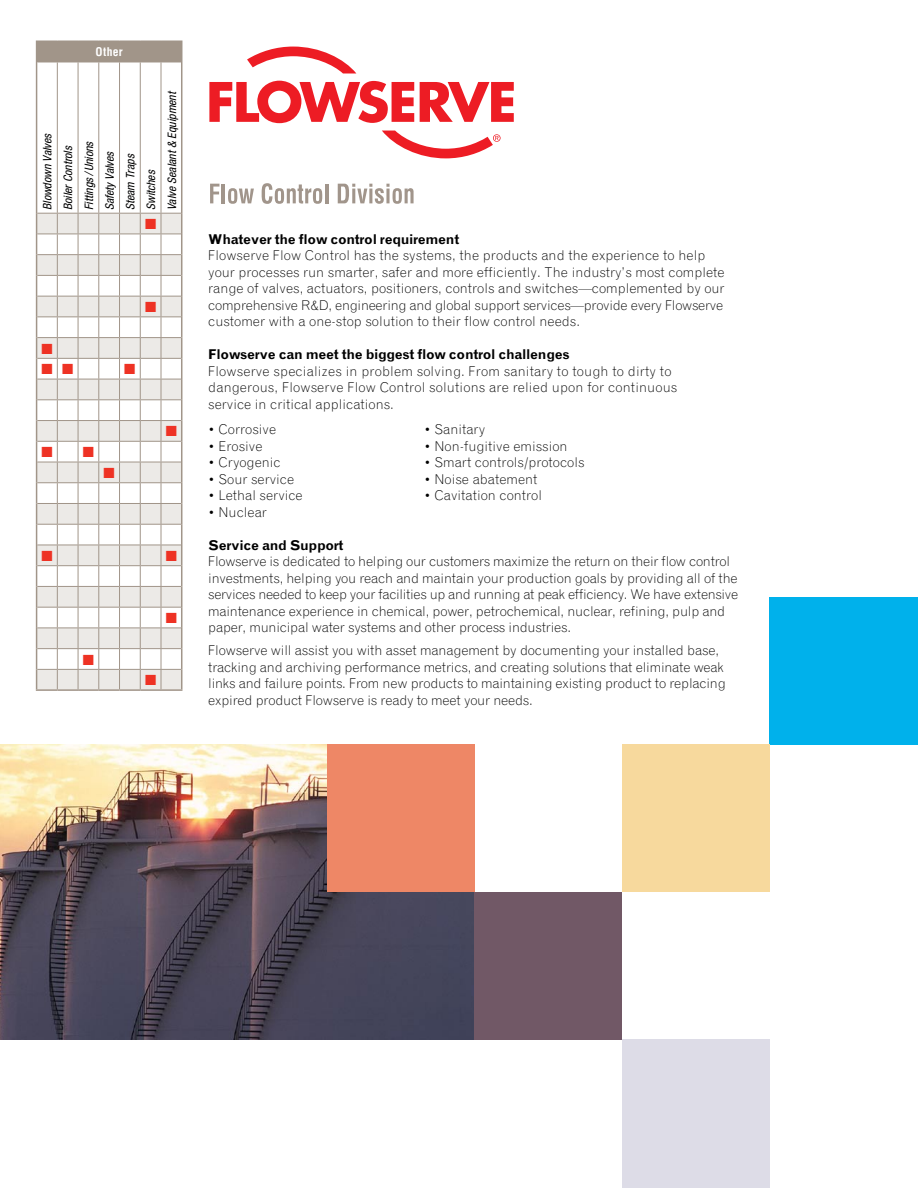
<style>
.page{position:relative;width:918px;height:1188px;background:#fff}
.page>*{position:absolute;margin:0;border:0;box-sizing:border-box;transform-origin:0 0}
.t1{font:14.7px "Zapf Dingbats ITC";color:#ee3224}
.t2{font:300 13.5px/16.5px "Grotesque";letter-spacing:-.01em;color:#000}
.t3{font:300 13.5px/16.5px "Grotesque";letter-spacing:.01em;color:#000}
.t4{font:700 13.5px "Grotesque";letter-spacing:-.025em;color:#000}
.t5{font:italic condensed 11.7px/20.7px "Helvetica Neue";color:#000}
.t6{font:700 condensed 11.7px "Helvetica LT Std";letter-spacing:.025em;color:#fff}
</style>
<div class="page">
<svg style="left:247px;top:47px;width:109px;height:26px"></svg>
<svg style="left:209px;top:81px;width:205px;height:42px"></svg>
<svg style="left:420px;top:82px;width:94px;height:40px"></svg>
<svg style="left:210px;top:184px;width:9px;height:19px"></svg>
<hr style="left:222px;top:184px;width:3px;height:19px;background:#a1958b">
<svg style="left:228px;top:188px;width:26px;height:16px"></svg>
<svg style="left:262px;top:183px;width:60px;height:21px"></svg>
<hr style="left:325px;top:184px;width:3px;height:19px;background:#a1958b">
<svg style="left:338px;top:184px;width:76px;height:20px"></svg>
<svg style="left:382px;top:131px;width:119px;height:27px"></svg>
<img style="left:0;top:744px;width:475px;height:295px">
<div style="left:770px;top:597px;width:148px;height:147px;background:#00b1eb"></div>
<div style="left:622px;top:744px;width:148px;height:148px;background:#f7d99d"></div>
<div style="left:622px;top:1039px;width:148px;height:149px;background:#dddce7"></div>
<div style="left:475px;top:892px;width:147px;height:147px;background:#715866"></div>
<div style="left:327px;top:744px;width:148px;height:148px;background:#ee8766"></div>
<hr style="left:57px;top:62px;width:1px;height:151px;background:#a19589">
<hr style="left:78px;top:62px;width:1px;height:151px;background:#a19589">
<hr style="left:98px;top:62px;width:1px;height:151px;background:#a19589">
<hr style="left:119px;top:62px;width:1px;height:151px;background:#a19589">
<hr style="left:140px;top:62px;width:1px;height:151px;background:#a19589">
<hr style="left:161px;top:62px;width:1px;height:151px;background:#a19589">
<hr style="left:36px;top:40px;width:21px;height:2px;background:#a19589">
<div style="left:36px;top:42px;width:146px;height:21px;background:#a19589"></div>
<hr style="left:57px;top:40px;width:21px;height:2px;background:#a19589">
<hr style="left:78px;top:40px;width:21px;height:2px;background:#a19589">
<hr style="left:99px;top:40px;width:21px;height:2px;background:#a19589">
<hr style="left:120px;top:40px;width:20px;height:2px;background:#a19589">
<hr style="left:140px;top:40px;width:21px;height:2px;background:#a19589">
<hr style="left:161px;top:40px;width:21px;height:2px;background:#a19589">
<hr style="left:36px;top:62px;width:1px;height:151px;background:#a19589">
<hr style="left:181px;top:62px;width:1px;height:151px;background:#a19589">
<hr style="left:36px;top:689px;width:21px;height:2px;background:#a19589">
<hr style="left:57px;top:689px;width:21px;height:2px;background:#a19589">
<hr style="left:78px;top:689px;width:21px;height:2px;background:#a19589">
<hr style="left:99px;top:689px;width:21px;height:2px;background:#a19589">
<hr style="left:120px;top:689px;width:20px;height:2px;background:#a19589">
<hr style="left:140px;top:689px;width:21px;height:2px;background:#a19589">
<hr style="left:161px;top:689px;width:21px;height:2px;background:#a19589">
<svg style="left:36px;top:213px;width:146px;height:476px"></svg>
<p class="t6" style="left:96px;top:44px;width:29px">Other</p>
<p class="t5" style="left:37px;top:210px;width:120px;rotate:-90deg">Blowdown Valves<br>Boiler Controls<br>Fittings /Unions<br>Safety Valves<br>Steam Traps<br>Switches<br>Valve Sealant &amp; Equipment</p>
<p class="t1" style="left:145px;top:217px;width:13px">■</p>
<p class="t1" style="left:41px;top:342px;width:13px">■</p>
<p class="t1" style="left:145px;top:300px;width:13px">■</p>
<p class="t1" style="left:124px;top:362px;width:13px">■</p>
<p class="t1" style="left:104px;top:466px;width:13px">■</p>
<p class="t1" style="left:166px;top:425px;width:13px">■</p>
<p class="t1" style="left:41px;top:549px;width:13px">■</p>
<p class="t1" style="left:166px;top:549px;width:13px">■</p>
<p class="t1" style="left:83px;top:653px;width:13px">■</p>
<p class="t1" style="left:166px;top:611px;width:13px">■</p>
<p class="t1" style="left:145px;top:673px;width:13px">■</p>
<p class="t4" style="left:208px;top:231px;width:253px">Whatever the flow control requirement</p>
<p class="t2" style="left:208px;top:247px;width:518px">Flowserve Flow Control has the systems, the products and the experience to help your processes run smarter, safer and more efficiently. The industry’s most complete range of valves, actuators, positioners, controls and switches—complemented by our comprehensive R&amp;D, engineering and global support services—provide every Flowserve customer with a one-stop solution to their flow control needs.</p>
<p class="t4" style="left:208px;top:346px;width:363px">Flowserve can meet the biggest flow control challenges</p>
<p class="t3" style="left:208px;top:363px;width:471px">Flowserve specializes in problem solving. From sanitary to tough to dirty to dangerous, Flowserve Flow Control solutions are relied upon for continuous service in critical applications.</p>
<p class="t2" style="left:208px;top:421px;width:69px">• Corrosive</p>
<p class="t2" style="left:424px;top:421px;width:62px">• Sanitary</p>
<p class="t2" style="left:208px;top:438px;width:56px">• Erosive</p>
<p class="t2" style="left:424px;top:438px;width:145px">• Non-fugitive emission</p>
<p class="t2" style="left:208px;top:454px;width:74px">• Cryogenic</p>
<p class="t2" style="left:424px;top:454px;width:162px">• Smart controls/protocols</p>
<p class="t2" style="left:208px;top:471px;width:88px">• Sour service</p>
<p class="t2" style="left:424px;top:471px;width:115px">• Noise abatement</p>
<p class="t2" style="left:208px;top:487px;width:96px">• Lethal service</p>
<p class="t2" style="left:424px;top:487px;width:119px">• Cavitation control</p>
<p class="t2" style="left:208px;top:504px;width:60px">• Nuclear</p>
<p class="t4" style="left:208px;top:537px;width:137px">Service and Support</p>
<p class="t2" style="left:208px;top:553px;width:532px">Flowserve is dedicated to helping our customers maximize the return on their flow control investments, helping you reach and maintain your production goals by providing all of the services needed to keep your facilities up and running at peak efficiency. We have extensive maintenance experience in chemical, power, petrochemical, nuclear, refining, pulp and paper, municipal water systems and other process industries.</p>
<p class="t2" style="left:208px;top:642px;width:519px">Flowserve will assist you with asset management by documenting your installed base, tracking and archiving performance metrics, and creating solutions that eliminate weak links and failure points. From new products to maintaining existing product to replacing expired product Flowserve is ready to meet your needs.</p>
</div>
